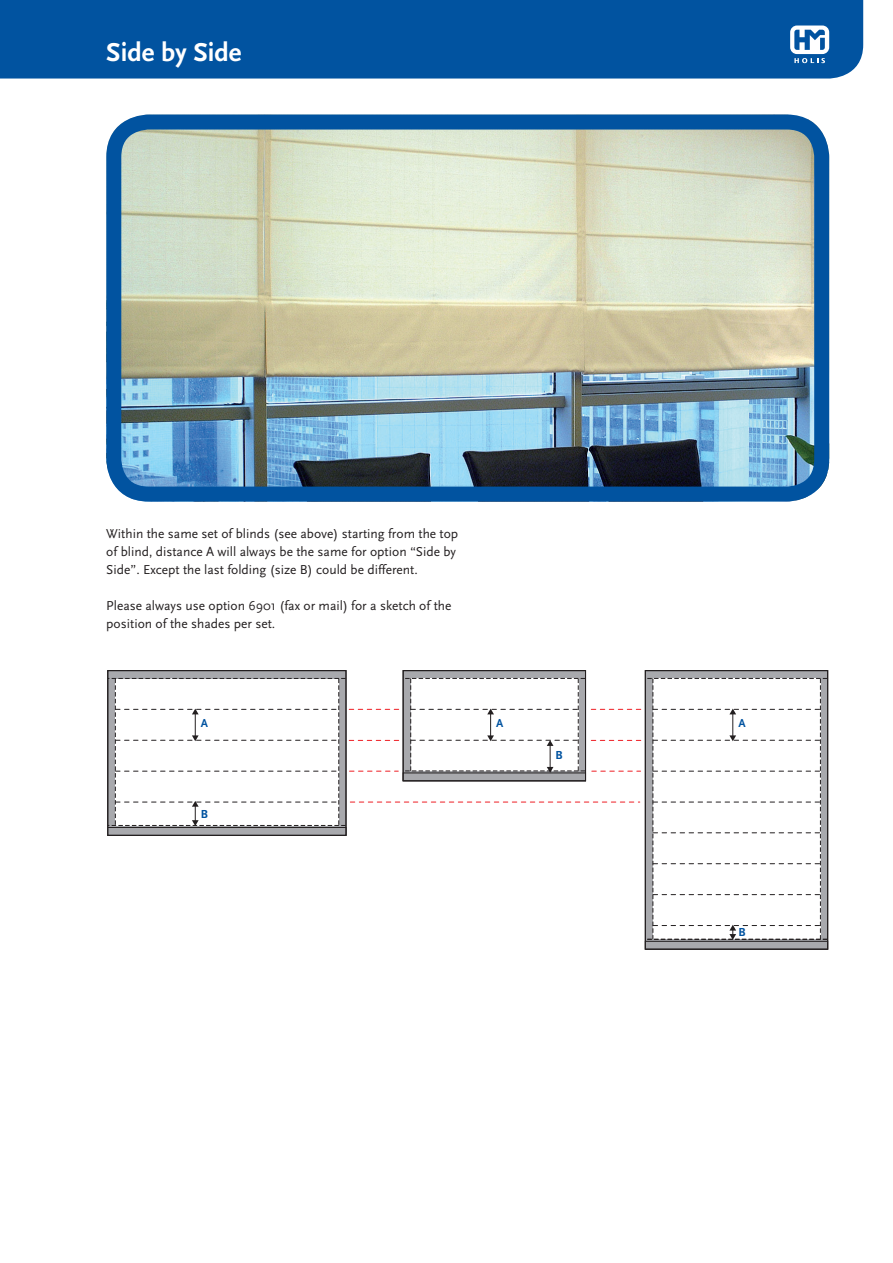
<style>
.page{position:relative;width:893px;height:1263px;background:#fff}
.page>*{position:absolute;margin:0;border:0;box-sizing:border-box;transform-origin:0 0}
.t1{font:700 27px "Scala Sans";color:#fff}
.t2{font:13.5px/18px "Scala Sans";color:#231f20}
.t3{font:700 12.15px "Scala Sans";color:#0153a0}
</style>
<div class="page">
<img style="left:122px;top:131px;width:691px;height:355px">
<div style="left:106px;top:115px;width:723px;height:387px;border:15px solid #0153a0;border-radius:35px"></div>
<div style="left:403px;top:671px;width:182px;height:110px;background:#a8a9ad"></div>
<div style="left:645px;top:671px;width:183px;height:278px;background:#a8a9ad"></div>
<div style="left:645px;top:941px;width:183px;height:8px;border:1px solid #231f20"></div>
<div style="left:645px;top:670px;width:183px;height:280px;border:1px solid #231f20"></div>
<div style="left:108px;top:671px;width:238px;height:164px;background:#a8a9ad"></div>
<svg style="left:108px;top:678px;width:719px;height:262px"></svg>
<div style="left:0;top:0;width:863px;height:79px;background:#0153a0"></div>
<svg style="left:790px;top:26px;width:39px;height:37px"></svg>
<h1 class="t1" style="left:106px;top:37px;width:137px">Side by Side</h1>
<p class="t2" style="left:106px;top:524px;width:353px">Within the same set of blinds (see above) starting from the top of blind, distance A will always be the same for option “Side by<br>Side”. Except the last folding (size B) could be different.</p>
<p class="t2" style="left:106px;top:596px;width:347px">Please always use option 6901 (fax or mail) for a sketch of the position of the shades per set.</p>
<p class="t3" style="left:201px;top:717px;width:9px">A</p>
<p class="t3" style="left:201px;top:808px;width:9px">B</p>
<p class="t3" style="left:496px;top:717px;width:9px">A</p>
<p class="t3" style="left:556px;top:748px;width:9px">B</p>
<p class="t3" style="left:738px;top:717px;width:9px">A</p>
<p class="t3" style="left:738px;top:926px;width:9px">B</p>
</div>
